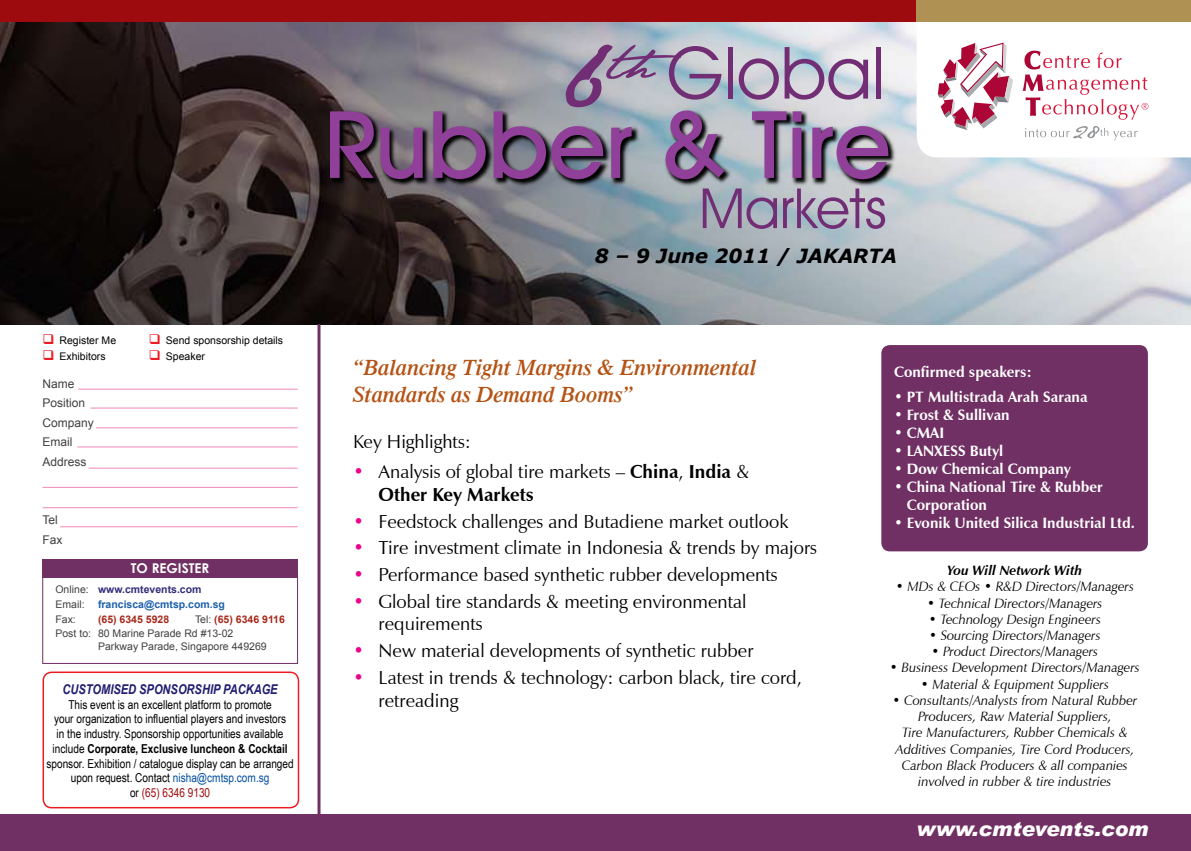
<style>
.page{position:relative;width:1191px;height:851px;background:#fff}
.page>*{position:absolute;margin:0;border:0;box-sizing:border-box;transform-origin:0 0}
.t1{font:italic 600 22.5px/27px "Dutch 801 BT";color:#b45314}
.t2{font:italic 900 20.25px "Arial";color:#fff}
.t3{font:italic 700 19.5px "Verdana";color:#000}
.t4{font:18.75px/22.5px "Zapf Humanist 601 BT";color:#000}
.t5{font:700 15px/18px "Zapf Humanist 601 BT";color:#fff}
.t6{font:italic 13.5px/16.2px "Zapf Humanist 601 BT";color:#000;text-align:center}
.t7{font:italic 700 13.5px "Arial Narrow";color:#211d70}
.t8{font:italic 700 13.5px "Zapf Humanist 601 BT";color:#000}
.t9{font:700 13.5px "Century Gothic";color:#fff}
.t10{font:12.3px/14.7px "Arial Narrow";color:#000;text-align:center}
.t11{font:12px/19.5px "Arial";color:#414142}
.t12{font:10.5px/14.7px "Arial";color:#414142}
.t13{font:10.5px "Arial";color:#000}
.t14{font:700 10.5px/14.7px "Arial";color:#322d79}
.t15{font:700 10.5px "Arial";color:#1c60ab}
.t16{font:700 10.5px "Arial";color:#a62a1c}
.s1{color:#ed1c24}
.s2{font-weight:400;color:#414142}
.s3{font-weight:700;color:#a62a1c}
.s4{font-weight:700}
.s5{color:#034ea2}
.s6{color:#9e0b0f}
.s7{color:#ec008c}
</style>
<div class="page">
<img style="left:0;top:21px;width:1191px;height:303px">
<svg style="left:916px;top:21px;width:275px;height:136px"></svg>
<hr style="left:317px;top:324px;width:3px;height:526px;background:#703063">
<div style="left:0;top:0;width:916px;height:21px;background:#9e0b0f"></div>
<div style="left:916px;top:0;width:275px;height:21px;background:#ae9153"></div>
<div style="left:43px;top:671px;width:256px;height:137px;border:2px solid #ed1c24;border-radius:9px"></div>
<div style="left:43px;top:558px;width:255px;height:19px;background:#703063"></div>
<hr style="left:78px;top:389px;width:220px;height:1px;background:#f287b7">
<hr style="left:90px;top:408px;width:208px;height:1px;background:#f287b7">
<hr style="left:96px;top:427px;width:202px;height:1px;background:#f287b7">
<hr style="left:77px;top:446px;width:221px;height:1px;background:#f287b7">
<hr style="left:89px;top:468px;width:209px;height:1px;background:#f287b7">
<hr style="left:43px;top:487px;width:255px;height:1px;background:#f287b7">
<hr style="left:43px;top:507px;width:255px;height:1px;background:#f287b7">
<hr style="left:60px;top:526px;width:238px;height:1px;background:#f287b7">
<div style="left:0;top:814px;width:1191px;height:36px;background:#703063"></div>
<svg style="left:937px;top:43px;width:76px;height:87px"></svg>
<svg style="left:1022px;top:51px;width:126px;height:69px"></svg>
<svg style="left:1025px;top:126px;width:112px;height:14px"></svg>
<div style="left:728px;top:47px;width:5px;height:52px;background:#722e74"></div>
<svg style="left:738px;top:47px;width:130px;height:53px;background:#b6a9c1"></svg>
<div style="left:876px;top:47px;width:5px;height:52px;background:#722e74"></div>
<img style="left:328px;top:109px;width:55px;height:77px">
<svg style="left:330px;top:111px;width:44px;height:67px;background:#643565"></svg>
<img style="left:378px;top:125px;width:53px;height:62px">
<svg style="left:380px;top:128px;width:43px;height:51px;background:#7b4f7e"></svg>
<img style="left:431px;top:109px;width:61px;height:78px">
<svg style="left:433px;top:111px;width:53px;height:68px;background:#7b5780"></svg>
<img style="left:492px;top:109px;width:57px;height:78px">
<img style="left:549px;top:179px;width:63px;height:10px">
<img style="left:609px;top:179px;width:31px;height:7px">
<img style="left:663px;top:108px;width:71px;height:81px">
<img style="left:749px;top:109px;width:41px;height:77px">
<svg style="left:752px;top:111px;width:34px;height:67px;background:#967ca0"></svg>
<img style="left:790px;top:109px;width:20px;height:77px">
<svg style="left:792px;top:111px;width:9px;height:67px"></svg>
<img style="left:810px;top:125px;width:24px;height:61px">
<img style="left:834px;top:124px;width:63px;height:65px">
<svg style="left:812px;top:126px;width:76px;height:53px;background:#896492"></svg>
<svg style="left:703px;top:188px;width:74px;height:41px;background:#968ba6"></svg>
<svg style="left:783px;top:188px;width:102px;height:41px;background:#a697b0"></svg>
<svg style="left:493px;top:45px;width:231px;height:134px;background:#9285a0"></svg>
<div style="left:881px;top:345px;width:266px;height:206px;background:#703063;border-radius:9px"></div>
<p class="t13" style="left:43px;top:333px;width:75px"><span class="s1">❑</span> Register Me</p>
<p class="t13" style="left:149px;top:333px;width:136px"><span class="s1">❑</span> Send sponsorship details</p>
<p class="t13" style="left:43px;top:350px;width:65px"><span class="s1">❑</span> Exhibitors</p>
<p class="t13" style="left:149px;top:350px;width:58px"><span class="s1">❑</span> Speaker</p>
<p class="t11" style="left:43px;top:374px;width:53px">Name<br>Position<br>Company<br>Email<br>Address</p>
<p class="t11" style="left:43px;top:510px;width:22px">Tel<br>Fax</p>
<p class="t9" style="left:131px;top:557px;width:80px">TO REGISTER</p>
<p class="t14" style="left:55px;top:582px;width:147px"><span class="s2">Online:</span> www.cmtevents.com<br><span class="s2">Email:</span></p>
<p class="t15" style="left:98px;top:597px;width:128px">francisca@cmtsp.com.sg</p>
<p class="t12" style="left:55px;top:611px;width:231px;text-indent:140px">Tel: <span class="s3">(65) 6346 9116<br></span>Post to: 80 Marine Parade Rd #13-02</p>
<p class="t12" style="left:98px;top:639px;width:170px">Parkway Parade, Singapore 449269</p>
<p class="t12" style="left:55px;top:611px;width:22px">Fax:</p>
<p class="t16" style="left:98px;top:612px;width:73px">(65) 6345 5928</p>
<p class="t7" style="left:63px;top:678px;width:217px">CUSTOMISED SPONSORSHIP PACKAGE</p>
<p class="t10" style="left:46px;top:696px;width:249px">This event is an excellent platform to promote<br>your organization to influential players and investors<br>in the industry. Sponsorship opportunities available include <span class="s4">Corporate, Exclusive luncheon &amp; Cocktail </span>sponsor. Exhibition / catalogue display can be arranged upon request. Contact <span class="s5">nisha@cmtsp.com.sg<br></span>or <span class="s6">(65) 6346 9130</span></p>
<h3 class="t3" style="left:595px;top:243px;width:303px">8 – 9 JUNE 2011 / JAKARTA</h3>
<h1 class="t1" style="left:353px;top:353px;width:405px">“Balancing Tight Margins &amp; Environmental<br>Standards as Demand Booms”</h1>
<h3 class="t4" style="left:353px;top:430px;width:119px">Key Highlights:</h3>
<h3 class="t4" style="left:378px;top:460px;width:372px;text-indent:-26px"><span class="s7">•</span> Analysis of global tire markets – <span class="s4">China</span>, <span class="s4">India</span> &amp;<br><span class="s4">Other Key Markets</span></h3>
<h3 class="t4" style="left:353px;top:510px;width:437px"><span class="s7">•</span> Feedstock challenges and Butadiene market outlook</h3>
<h3 class="t4" style="left:353px;top:536px;width:465px"><span class="s7">•</span> Tire investment climate in Indonesia &amp; trends by majors</h3>
<h3 class="t4" style="left:353px;top:563px;width:426px"><span class="s7">•</span> Performance based synthetic rubber developments</h3>
<h3 class="t4" style="left:378px;top:590px;width:369px;text-indent:-26px"><span class="s7">•</span> Global tire standards &amp; meeting environmental requirements</h3>
<h3 class="t4" style="left:353px;top:639px;width:402px"><span class="s7">•</span> New material developments of synthetic rubber</h3>
<h3 class="t4" style="left:378px;top:666px;width:425px;text-indent:-26px"><span class="s7">•</span> Latest in trends &amp; technology: carbon black, tire cord, retreading</h3>
<p class="t5" style="left:894px;top:362px;width:139px">Confirmed speakers:</p>
<p class="t5" style="left:894px;top:388px;width:195px">• PT Multistrada Arah Sarana</p>
<p class="t5" style="left:894px;top:406px;width:117px">• Frost &amp; Sullivan</p>
<p class="t5" style="left:894px;top:424px;width:52px">• CMAI</p>
<p class="t5" style="left:894px;top:442px;width:111px">• LANXESS Butyl</p>
<p class="t5" style="left:894px;top:460px;width:178px">• Dow Chemical Company</p>
<p class="t5" style="left:907px;top:478px;width:197px;text-indent:-13px">• China National Tire &amp; Rubber<br>Corporation</p>
<p class="t5" style="left:894px;top:514px;width:242px">• Evonik United Silica Industrial Ltd.</p>
<p class="t8" style="left:947px;top:562px;width:136px">You Will Network With</p>
<p class="t6" style="left:895px;top:578px;width:240px">• MDs &amp; CEOs • R&amp;D Directors/Managers</p>
<p class="t6" style="left:927px;top:594px;width:177px">• Technical Directors/Managers</p>
<p class="t6" style="left:928px;top:611px;width:174px">• Technology Design Engineers</p>
<p class="t6" style="left:929px;top:627px;width:173px">• Sourcing Directors/Managers</p>
<p class="t6" style="left:931px;top:643px;width:168px">• Product Directors/Managers</p>
<p class="t6" style="left:890px;top:659px;width:251px">• Business Development Directors/Managers</p>
<p class="t6" style="left:920px;top:675px;width:190px">• Material &amp; Equipment Suppliers</p>
<p class="t6" style="left:892px;top:692px;width:246px">• Consultants/Analysts from Natural Rubber Producers, Raw Material Suppliers,<br>Tire Manufacturers, Rubber Chemicals &amp; Additives Companies, Tire Cord Producers, Carbon Black Producers &amp; all companies involved in rubber &amp; tire industries</p>
<h2 class="t2" style="left:916px;top:816px;width:233px">www.cmtevents.com</h2>
</div>
